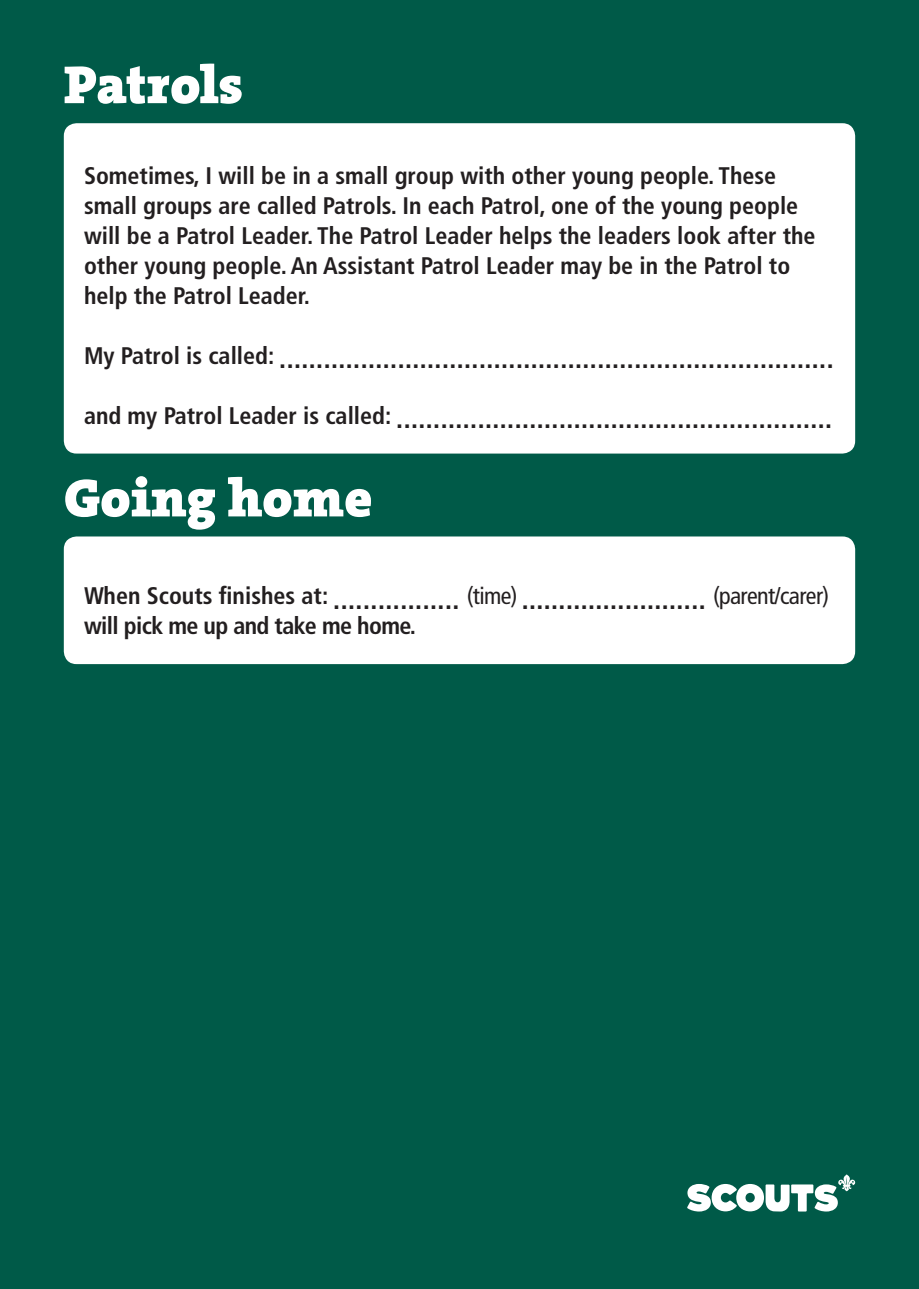
<style>
.page{position:relative;width:919px;height:1289px;background:#fff}
.page>*{position:absolute;margin:0;border:0;box-sizing:border-box;transform-origin:0 0}
.t1{font:54px "The Serif HP9 Blk";color:#fff}
.t2{font:700 condensed 24px/30px "Frutiger";color:#231f20}
.t3{font:900 condensed 24px "Frutiger";color:#231f20}
.t4{font:700 condensed 24px/25.5px "Frutiger";letter-spacing:-.025em;color:#231f20}
.s1{font-weight:900}
</style>
<div class="page">
<div style="left:0;top:0;width:918px;height:1288px;background:#005a48"></div>
<svg style="left:687px;top:1174px;width:168px;height:37px"></svg>
<div style="left:64px;top:123px;width:791px;height:330px;background:#fff;border-radius:13px"></div>
<div style="left:64px;top:536px;width:791px;height:128px;background:#fff;border-radius:13px"></div>
<h1 class="t1" style="left:64px;top:48px;width:180px">Patrols</h1>
<p class="t2" style="left:84px;top:161px;width:733px">Sometimes, I will be in a small group with other young people. These small groups are called Patrols. In each Patrol, one of the young people will be a Patrol Leader. The Patrol Leader helps the leaders look after the other young people. An Assistant Patrol Leader may be in the Patrol to help the Patrol Leader.</p>
<p class="t3" style="left:84px;top:345px;width:750px"><sup>My</sup> <sup>Patrol</sup> <sup>is</sup> <sup>called:</sup> ...........................................................................</p>
<p class="t3" style="left:84px;top:405px;width:749px"><sup>and</sup> <sup>my</sup> <sup>Patrol</sup> <sup>Leader</sup> <sup>is</sup> <sup>called:</sup> ...........................................................</p>
<h1 class="t1" style="left:64px;top:461px;width:310px">Going home</h1>
<p class="t4" style="left:84px;top:587px;width:746px">When Scouts finishes at: <span class="s1">.................</span> <sup>(time)</sup> <span class="s1">.........................</span> <sup>(parent/carer) </sup>will pick me up and take me home.</p>
</div>
